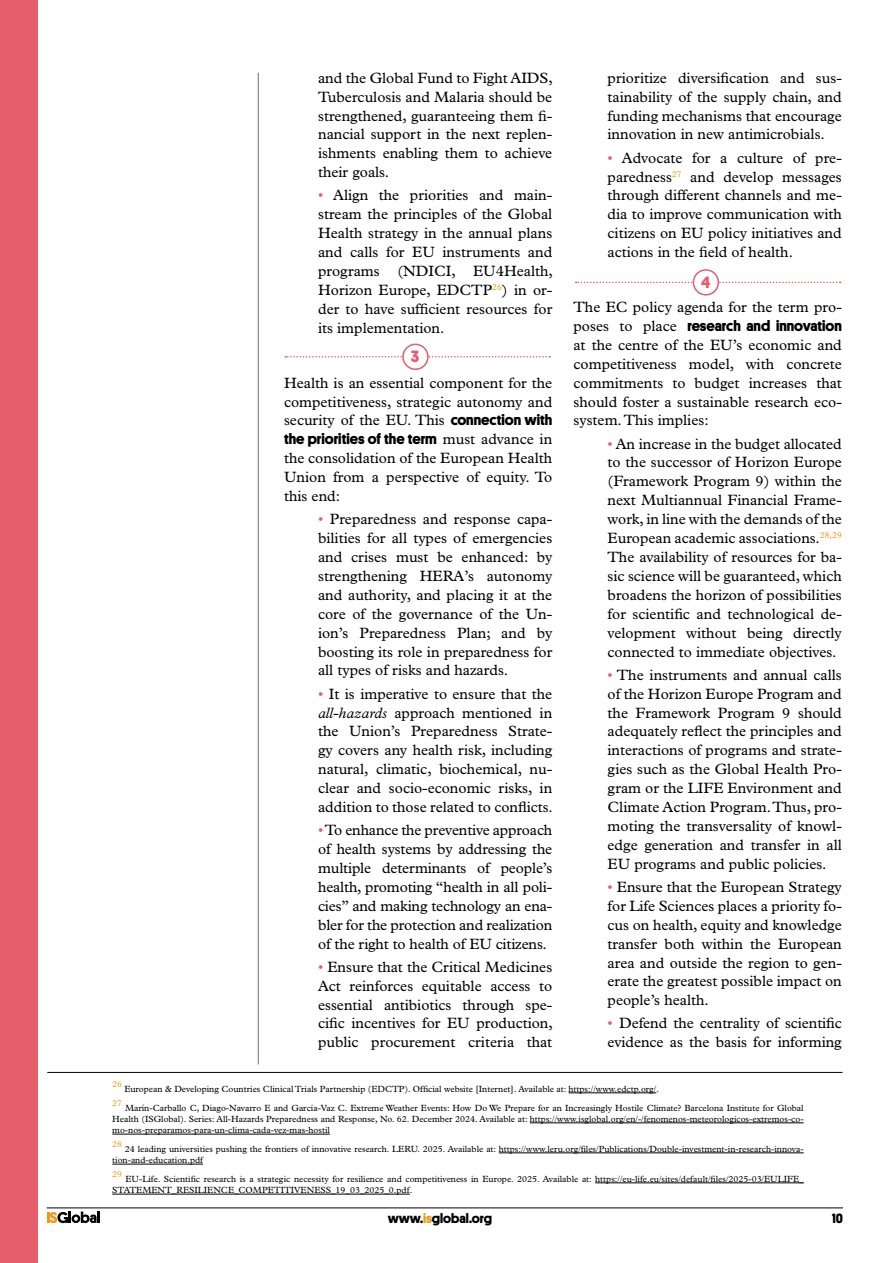
<style>
.page{position:relative;width:893px;height:1263px;background:#fff}
.page>*{position:absolute;margin:0;border:0;box-sizing:border-box;transform-origin:0 0}
.t1{font:700 16.5px "Platform";color:#e65d6b}
.text_base{font:15px/18.9px "Plantin";color:#000;text-align:justify}
.t2{font:700 13.5px "Platform";color:#000}
.leyendas{font:9px/11.2px "Plantin";color:#000}
.leyendas-2{font:8.7px "Plantin";color:#f49712}
.s1{color:#e65d6b}
.s2{font-family:"Platform";font-weight:700}
.s3{font-style:italic}
.s4{color:#f49712}
</style>
<div class="page">
<svg style="left:47px;top:1211px;width:53px;height:12px"></svg>
<hr style="left:47px;top:1207px;width:796px;height:1px;background:#000">
<div style="left:0;top:0;width:37px;height:1263px;background:#e65d6b"></div>
<hr style="left:568px;top:1092px;width:88px;height:1px;background:#000">
<hr style="left:530px;top:1122px;width:274px;height:1px;background:#000">
<hr style="left:112px;top:1134px;width:218px;height:1px;background:#000">
<hr style="left:499px;top:1152px;width:305px;height:1px;background:#000">
<hr style="left:112px;top:1164px;width:91px;height:1px;background:#000">
<hr style="left:595px;top:1182px;width:209px;height:1px;background:#000">
<hr style="left:112px;top:1194px;width:298px;height:1px;background:#000">
<hr style="left:47px;top:1072px;width:795px;height:1px;background:#000">
<hr style="left:258px;top:73px;width:1px;height:991px;background:#867b77">
<svg style="left:285px;top:356px;width:265px;height:1px"></svg>
<div style="left:403px;top:344px;width:25px;height:25px;background:#fff;border-radius:50%"></div>
<div style="left:402px;top:344px;width:27px;height:26px;border:2px solid #e65d6b;border-radius:50%"></div>
<svg style="left:576px;top:282px;width:265px;height:1px"></svg>
<div style="left:693px;top:270px;width:25px;height:25px;background:#fff;border-radius:50%"></div>
<div style="left:693px;top:269px;width:26px;height:27px;border:2px solid #e65d6b;border-radius:50%"></div>
<p class="text_base" style="left:318px;top:68px;width:236px">and the Global Fund to Fight AIDS, Tuberculosis and Malaria should be strengthened, guaranteeing them fi&shy;nancial support in the next replen&shy;ishments enabling them to achieve their goals.</p>
<p class="text_base" style="left:318px;top:186px;width:236px"><span class="s1">•</span> Align the priorities and main&shy;stream the principles of the Global Health strategy in the annual plans and calls for EU instruments and programs (NDICI, EU4Health, Horizon Europe, EDCTP<sup>26</sup>) in or&shy;der to have sufficient resources for its implementation.</p>
<p class="t1" style="left:411px;top:344px;width:10px">3</p>
<p class="text_base" style="left:284px;top:373px;width:270px">Health is an essential component for the competitiveness, strategic autonomy and security of the EU. This <span class="s2">connection with the priorities of the term</span> must advance in the consolidation of the European Health Union from a perspective of equity. To this end:</p>
<p class="text_base" style="left:318px;top:509px;width:236px"><span class="s1">•</span> Preparedness and response capa&shy;bilities for all types of emergencies and crises must be enhanced: by strengthening HERA’s autonomy and authority, and placing it at the core of the governance of the Un&shy;ion’s Preparedness Plan; and by boosting its role in preparedness for all types of risks and hazards.</p>
<p class="text_base" style="left:318px;top:684px;width:236px"><span class="s1">•</span> It is imperative to ensure that the <span class="s3">all-hazards</span> approach mentioned in the Union’s Preparedness Strate&shy;gy covers any health risk, including natural, climatic, biochemical, nu&shy;clear and socio-economic risks, in addition to those related to conflicts.</p>
<p class="text_base" style="left:318px;top:820px;width:236px"><span class="s1">•</span> To enhance the preventive approach of health systems by addressing the multiple determinants of people’s health, promoting “health in all poli&shy;cies” and making technology an ena&shy;bler for the protection and realization of the right to health of EU citizens.</p>
<p class="text_base" style="left:318px;top:957px;width:236px"><span class="s1">•</span> Ensure that the Critical Medicines Act reinforces equitable access to essential antibiotics through spe&shy;cific incentives for EU production, public procurement criteria that</p>
<p class="text_base" style="left:608px;top:68px;width:236px">prioritize diversification and sus&shy;tainability of the supply chain, and funding mechanisms that encourage innovation in new antimicrobials.</p>
<p class="text_base" style="left:608px;top:148px;width:236px"><span class="s1">•</span> Advocate for a culture of pre&shy;paredness<sup>27</sup> and develop messages through different channels and me&shy;dia to improve communication with citizens on EU policy initiatives and actions in the field of health.</p>
<p class="t1" style="left:701px;top:270px;width:11px">4</p>
<p class="text_base" style="left:574px;top:297px;width:270px">The EC policy agenda for the term pro&shy;poses to place <span class="s2">research and innovation </span>at the centre of the EU’s economic and competitiveness model, with concrete commitments to budget increases that should foster a sustainable research eco&shy;system. This implies:</p>
<p class="text_base" style="left:608px;top:434px;width:236px"><span class="s1">•</span> An increase in the budget allocated to the successor of Horizon Europe (Framework Program 9) within the next Multiannual Financial Frame&shy;work, in line with the demands of the European academic associations.<sup>28,29<br></sup>The availability of resources for ba&shy;sic science will be guaranteed, which broadens the horizon of possibilities for scientific and technological de&shy;velopment without being directly connected to immediate objectives.</p>
<p class="text_base" style="left:608px;top:665px;width:236px"><span class="s1">•</span> The instruments and annual calls of the Horizon Europe Program and the Framework Program 9 should adequately reflect the principles and interactions of programs and strate&shy;gies such as the Global Health Pro&shy;gram or the LIFE Environment and Climate Action Program. Thus, pro&shy;moting the transversality of knowl&shy;edge generation and transfer in all EU programs and public policies.</p>
<p class="text_base" style="left:608px;top:877px;width:236px"><span class="s1">•</span> Ensure that the European Strategy for Life Sciences places a priority fo&shy;cus on health, equity and knowledge transfer both within the European area and outside the region to gen&shy;erate the greatest possible impact on people’s health.</p>
<p class="text_base" style="left:608px;top:1014px;width:236px"><span class="s1">•</span> Defend the centrality of scientific evidence as the basis for informing</p>
<p class="leyendas-2" style="left:112px;top:1079px;width:11px">26</p>
<p class="leyendas" style="left:124px;top:1083px;width:536px">European &amp; Developing Countries Clinical Trials Partnership (EDCTP). Official website [Internet]. Available at: https://www.edctp.org/.</p>
<p class="leyendas-2" style="left:112px;top:1098px;width:11px">27</p>
<p class="leyendas" style="left:112px;top:1102px;width:693px;text-align:justify;text-indent:13px">Marín-Carballo C, Diago-Navarro E and García-Vaz C. Extreme Weather Events: How Do We Prepare for an Increasingly Hostile Climate? Barcelona Institute for Global Health (ISGlobal). Series: All-Hazards Preparedness and Response, No. 62. December 2024. Available at: https://www.isglobal.org/en/-/fenomenos-meteorologicos-extremos-co&shy;mo-nos-preparamos-para-un-clima-cada-vez-mas-hostil</p>
<p class="leyendas-2" style="left:112px;top:1139px;width:11px">28</p>
<p class="leyendas" style="left:112px;top:1143px;width:693px;text-indent:13px">24 leading universities pushing the frontiers of innovative research. LERU. 2025. Available at: https://www.leru.org/files/Publications/Double-investment-in-research-innova&shy;tion-and-education.pdf</p>
<p class="leyendas-2" style="left:112px;top:1169px;width:11px">29</p>
<p class="leyendas" style="left:112px;top:1173px;width:693px;text-indent:13px">EU-Life. Scientific research is a strategic necessity for resilience and competitiveness in Europe. 2025. Available at: https://eu-life.eu/sites/default/files/2025-03/EULIFE_<br>STATEMENT_RESILIENCE_COMPETITIVENESS_19_03_2025_0.pdf.</p>
<p class="t2" style="left:388px;top:1208px;width:106px">www.<span class="s4">is</span>global.org</p>
<p class="t2" style="left:832px;top:1208px;width:13px">10</p>
</div>
